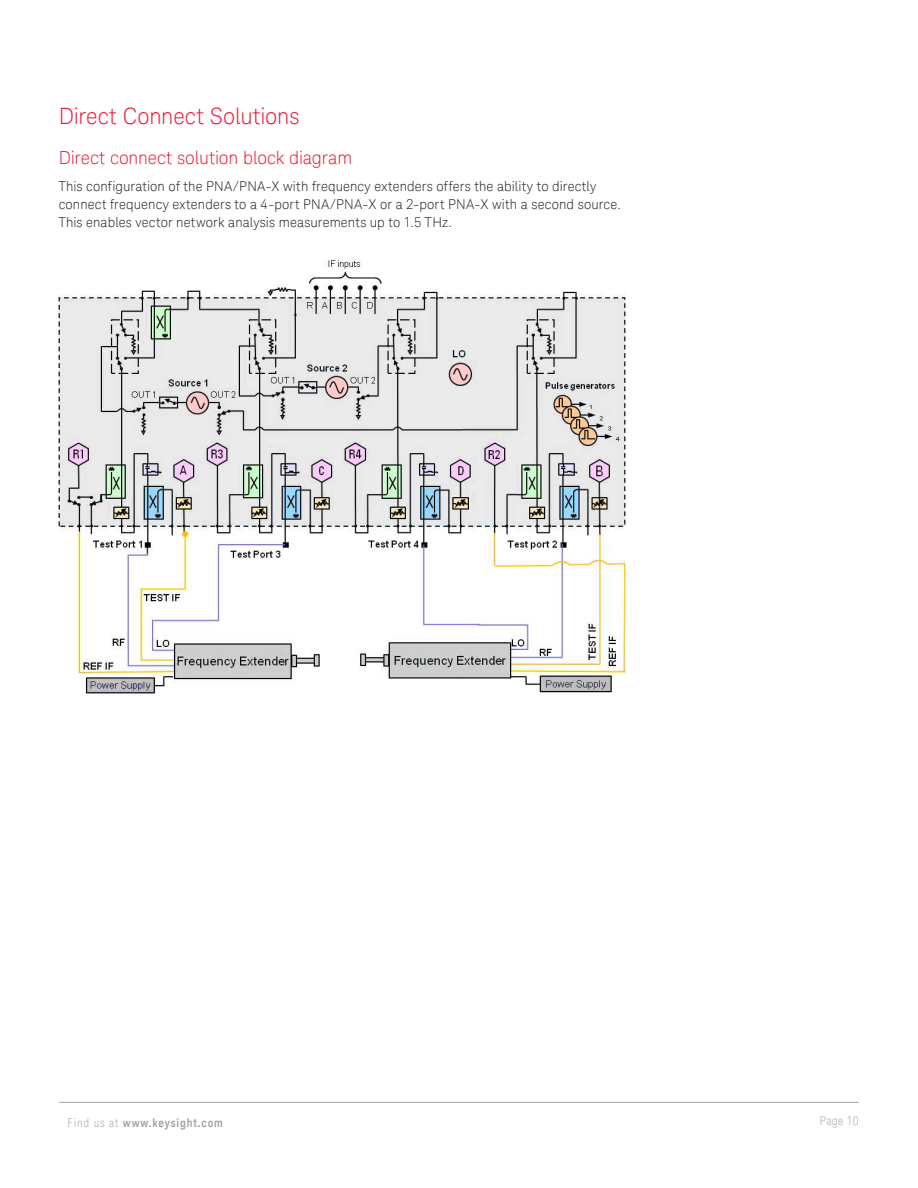
<style>
.page{position:relative;width:918px;height:1188px;background:#fff}
.page>*{position:absolute;margin:0;border:0;box-sizing:border-box;transform-origin:0 0}
.K_Heading_1{font:300 22.5px "Keysight Sans";letter-spacing:-.005em;color:#ed1a36}
.K_Heading_2{font:300 18px "Keysight Sans";letter-spacing:-.005em;color:#ed1a36}
.K_Body_Text{font:300 13.5px/18px "Keysight Sans";letter-spacing:.01em;color:#231f20}
.t1{font:700 12px "Keysight Sans Condensed";letter-spacing:.07em;color:#a4a1a9}
.t2{font:300 condensed 12px "Keysight Sans";letter-spacing:.03em;color:#a4a1a9}
.s1{font-family:"Keysight Sans";font-weight:300;font-stretch:condensed}
</style>
<div class="page">
<hr style="left:59px;top:1102px;width:800px;height:1px;background:#a4a1a9">
<img style="left:59px;top:260px;width:567px;height:433px">
<p class="K_Heading_1" style="left:59px;top:103px;width:242px">Direct Connect Solutions</p>
<p class="K_Heading_2" style="left:59px;top:147px;width:295px">Direct connect solution block diagram</p>
<p class="K_Body_Text" style="left:59px;top:177px;width:564px">This configuration of the PNA/PNA-X with frequency extenders offers the ability to directly connect frequency extenders to a 4-port PNA/PNA-X or a 2-port PNA-X with a second source.<br>This enables vector network analysis measurements up to 1.5 THz.</p>
<p class="t1" style="left:68px;top:1115px;width:157px"><span class="s1">Find us at</span> www.keysight.com</p>
<p class="t2" style="left:820px;top:1113px;width:40px">Page 10</p>
</div>
